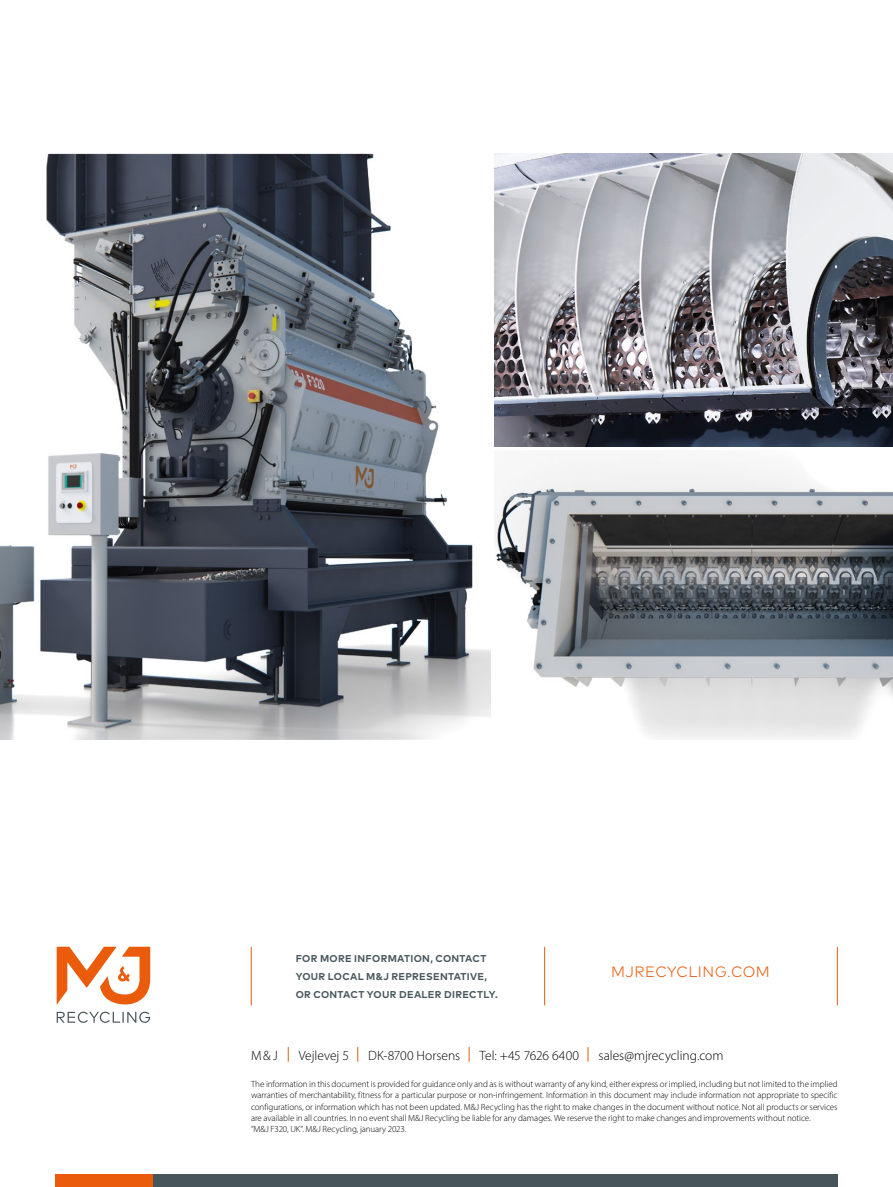
<style>
.page{position:relative;width:893px;height:1187px;background:#fff}
.page>*{position:absolute;margin:0;border:0;box-sizing:border-box;transform-origin:0 0}
.t1{font:300 15px "Mark W1 G";letter-spacing:.035em;color:#ea5b0b}
.t2{font:300 13.5px "Myriad Pro";color:#000}
.t3{font:700 9.9px/18px "Mark W1 G";letter-spacing:.03em;color:#48565c}
.t4{font:300 9px/11.2px "Myriad Pro";letter-spacing:-.005em;color:#000}
</style>
<div class="page">
<div style="left:55px;top:1174px;width:98px;height:12px;background:#ea5b0b"></div>
<svg style="left:57px;top:946px;width:93px;height:58px"></svg>
<svg style="left:57px;top:1011px;width:93px;height:11px"></svg>
<hr style="left:251px;top:946px;width:1px;height:59px;background:#ea5b0b">
<hr style="left:544px;top:946px;width:1px;height:59px;background:#ea5b0b">
<hr style="left:837px;top:946px;width:1px;height:59px;background:#ea5b0b">
<svg style="left:288px;top:1047px;width:1px;height:14px"></svg>
<svg style="left:357px;top:1047px;width:1px;height:14px"></svg>
<svg style="left:469px;top:1047px;width:1px;height:14px"></svg>
<svg style="left:588px;top:1047px;width:1px;height:14px"></svg>
<img style="left:495px;top:153px;width:398px;height:293px">
<img style="left:495px;top:460px;width:398px;height:279px">
<img style="left:0;top:154px;width:490px;height:585px">
<div style="left:153px;top:1174px;width:685px;height:12px;background:#48565c"></div>
<p class="t3" style="left:296px;top:949px;width:204px">FOR MORE INFORMATION, CONTACT<br>YOUR LOCAL M&amp;J REPRESENTATIVE,<br>OR CONTACT YOUR DEALER DIRECTLY.</p>
<h1 class="t1" style="left:611px;top:959px;width:160px">MJRECYCLING.COM</h1>
<h2 class="t2" style="left:251px;top:1047px;width:28px">M&amp;J</h2>
<h2 class="t2" style="left:299px;top:1047px;width:52px">Vejlevej 5</h2>
<h2 class="t2" style="left:368px;top:1047px;width:94px">DK-8700 Horsens</h2>
<h2 class="t2" style="left:480px;top:1047px;width:101px">Tel: +45 7626 6400</h2>
<h2 class="t2" style="left:598px;top:1047px;width:127px">sales@mjrecycling.com</h2>
<p class="t4" style="left:251px;top:1078px;width:588px">The information in this document is provided for guidance only and as is without warranty of any kind, either express or implied, including but not limited to the implied warranties of merchantability, fitness for a particular purpose or non-infringement. Information in this document may include information not appropriate to specific configurations, or information which has not been updated. M&amp;J Recycling has the right to make changes in the document without notice. Not all products or services are available in all countries. In no event shall M&amp;J Recycling be liable for any damages. We reserve the right to make changes and improvements without notice.<br>”M&amp;J F320, UK”. M&amp;J Recycling, january 2023.</p>
</div>
